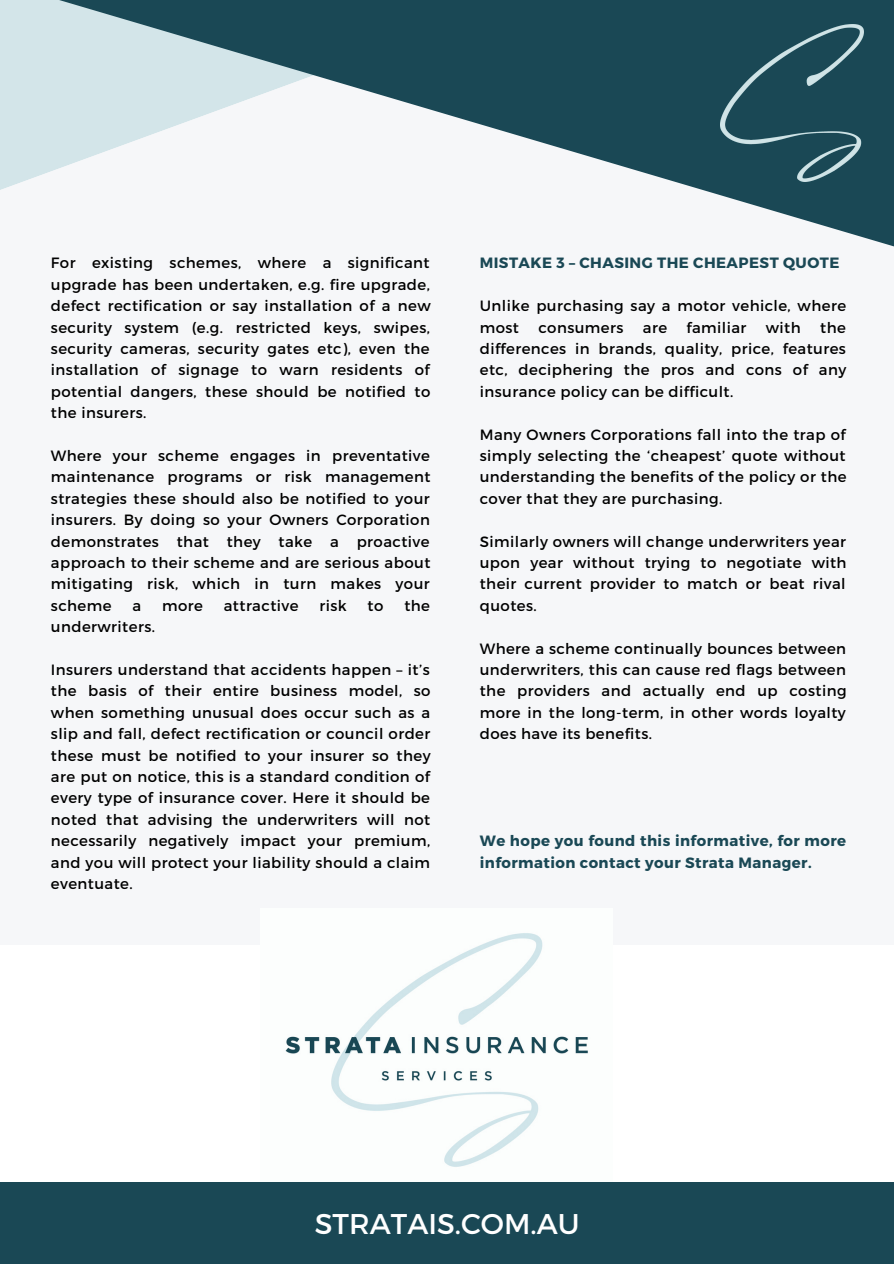
<style>
.page{position:relative;width:894px;height:1264px;background:#fff}
.page>*{position:absolute;margin:0;border:0;box-sizing:border-box;transform-origin:0 0}
.t1{font:28.5px "Montserrat";color:#fff}
.t2{font:14.85px/21.5px "Montserrat";letter-spacing:.03em;color:#000;text-align:justify}
.t3{font:700 14.85px/21.5px "Montserrat";letter-spacing:.03em;color:#1a4855}
</style>
<div class="page">
<div style="left:0;top:0;width:893px;height:1263px;background:#f6f7f9"></div>
<svg style="left:0;top:0;width:893px;height:246px"></svg>
<img style="left:720px;top:25px;width:143px;height:156px">
<div style="left:0;top:945px;width:893px;height:308px;background:#fff"></div>
<img style="left:285px;top:933px;width:303px;height:234px">
<div style="left:0;top:1182px;width:893px;height:81px;background:#1a4855"></div>
<p class="t2" style="left:51px;top:251px;width:381px">For existing schemes, where a significant upgrade has been undertaken, e.g. fire upgrade, defect rectification or say installation of a new security system (e.g. restricted keys, swipes, security cameras, security gates etc), even the installation of signage to warn residents of potential dangers, these should be notified to the insurers.</p>
<p class="t2" style="left:51px;top:444px;width:381px">Where your scheme engages in preventative maintenance programs or risk management strategies these should also be notified to your insurers. By doing so your Owners Corporation demonstrates that they take a proactive approach to their scheme and are serious about mitigating risk, which in turn makes your scheme</p>
<p class="t2" style="left:132px;top:594px;width:10px">a</p>
<p class="t2" style="left:162px;top:594px;width:42px">more</p>
<p class="t2" style="left:224px;top:594px;width:76px">attractive</p>
<p class="t2" style="left:319px;top:594px;width:29px">risk</p>
<p class="t2" style="left:367px;top:594px;width:17px">to</p>
<p class="t2" style="left:404px;top:594px;width:27px">the</p>
<p class="t2" style="left:51px;top:615px;width:106px">underwriters.</p>
<p class="t2" style="left:51px;top:658px;width:381px">Insurers understand that accidents happen – it’s the basis of their entire business model, so when something unusual does occur such as a slip and fall, defect rectification or council order these must be notified to your insurer so they are put on notice, this is a standard condition of every type of insurance cover. Here it should be noted that advising the underwriters will not necessarily negatively impact your premium, and you will protect your liability should a claim eventuate.</p>
<p class="t3" style="left:479px;top:251px;width:361px">MISTAKE 3 – CHASING THE CHEAPEST QUOTE</p>
<p class="t2" style="left:479px;top:294px;width:367px">Unlike purchasing say a motor vehicle, where most</p>
<p class="t2" style="left:538px;top:316px;width:86px">consumers</p>
<p class="t2" style="left:642px;top:316px;width:26px">are</p>
<p class="t2" style="left:686px;top:316px;width:61px">familiar</p>
<p class="t2" style="left:765px;top:316px;width:36px">with</p>
<p class="t2" style="left:479px;top:316px;width:368px;text-indent:340px">the differences in brands, quality, price, features etc, deciphering the pros and cons of any insurance policy can be difficult.</p>
<p class="t2" style="left:479px;top:423px;width:368px">Many Owners Corporations fall into the trap of simply selecting the ‘cheapest’ quote without understanding the benefits of the policy or the cover that they are purchasing.</p>
<p class="t2" style="left:479px;top:530px;width:368px">Similarly owners will change underwriters year upon year without trying to negotiate with their current provider to match or beat rival quotes.</p>
<p class="t2" style="left:479px;top:637px;width:368px">Where a scheme continually bounces between underwriters, this can cause red flags between the providers and actually end up costing more in the long-term, in other words loyalty does have its benefits.</p>
<p class="t3" style="left:479px;top:829px;width:368px">We hope you found this informative, for more information contact your Strata Manager.</p>
<h1 class="t1" style="left:315px;top:1205px;width:266px">STRATAIS.COM.AU</h1>
</div>
